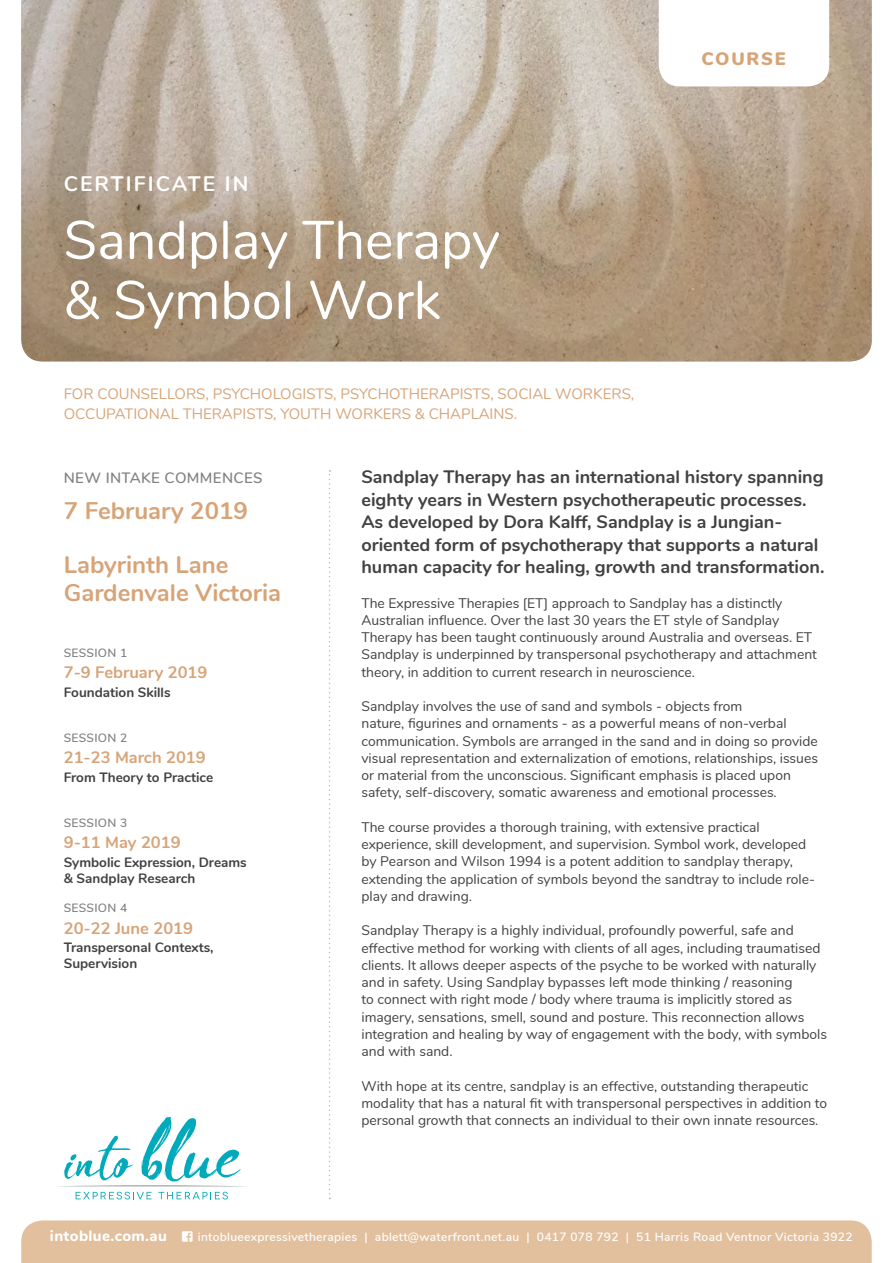
<style>
.page{position:relative;width:893px;height:1263px;background:#fff}
.page>*{position:absolute;margin:0;border:0;box-sizing:border-box;transform-origin:0 0}
.t1{font:54px/60px "Nunito";color:#fff}
.t2{font:700 24px/28.8px "Nunito";color:#d7a478}
.t3{font:700 21px "Nunito";letter-spacing:.1em;color:#fff}
.t4{font:700 18px/22.5px "Nunito";color:#414042}
.t5{font:900 18px "Nunito";letter-spacing:.1em;color:#d7a478}
.t6{font:700 16.5px "Nunito";color:#d7a478}
.t7{font:15px/19.5px "Nunito";color:#d7a478}
.t8{font:600 15px "Nunito";letter-spacing:.025em;color:#808285}
.t9{font:800 15px "Nunito";letter-spacing:.025em;color:#fff}
.t10{font:13.8px/17.2px "Nunito";color:#414042}
.t11{font:700 13.5px/16.2px "Nunito";color:#414042}
.t12{font:600 12px "Nunito";letter-spacing:.025em;color:#fff}
.t13{font:600 12px "Nunito";letter-spacing:.025em;color:#808285}
</style>
<div class="page">
<svg style="left:329px;top:470px;width:2px;height:729px"></svg>
<img style="left:21px;top:0;width:851px;height:361px">
<svg style="left:646px;top:0;width:183px;height:125px"></svg>
<svg style="left:76px;top:1192px;width:76px;height:7px"></svg>
<svg style="left:158px;top:1192px;width:70px;height:7px"></svg>
<svg style="left:64px;top:1117px;width:177px;height:69px"></svg>
<div style="left:21px;top:1220px;width:851px;height:43px;background:#e2bf9d"></div>
<h3 class="t3" style="left:64px;top:169px;width:186px">CERTIFICATE IN</h3>
<h1 class="t1" style="left:64px;top:207px;width:438px">Sandplay Therapy &amp; Symbol Work</h1>
<p class="t7" style="left:64px;top:384px;width:572px">FOR COUNSELLORS, PSYCHOLOGISTS, PSYCHOTHERAPISTS, SOCIAL WORKERS,<br>OCCUPATIONAL THERAPISTS, YOUTH WORKERS &amp; CHAPLAINS.</p>
<h3 class="t5" style="left:701px;top:45px;width:85px">COURSE</h3>
<p class="t8" style="left:64px;top:467px;width:200px">NEW INTAKE COMMENCES</p>
<h2 class="t2" style="left:64px;top:495px;width:186px">7 February 2019</h2>
<h2 class="t2" style="left:64px;top:548px;width:219px">Labyrinth Lane<br>Gardenvale Victoria</h2>
<p class="t13" style="left:64px;top:644px;width:65px">SESSION 1</p>
<p class="t6" style="left:64px;top:660px;width:145px">7-9 February 2019</p>
<p class="t11" style="left:64px;top:683px;width:108px">Foundation Skills</p>
<p class="t13" style="left:64px;top:729px;width:65px">SESSION 2</p>
<p class="t6" style="left:64px;top:745px;width:143px">21-23 March 2019</p>
<p class="t11" style="left:64px;top:768px;width:151px">From Theory to Practice</p>
<p class="t13" style="left:64px;top:814px;width:65px">SESSION 3</p>
<p class="t6" style="left:64px;top:830px;width:118px">9-11 May 2019</p>
<p class="t11" style="left:64px;top:853px;width:185px">Symbolic Expression, Dreams &amp; Sandplay Research</p>
<p class="t13" style="left:64px;top:899px;width:65px">SESSION 4</p>
<p class="t6" style="left:64px;top:916px;width:131px">20-22 June 2019</p>
<p class="t11" style="left:64px;top:938px;width:151px">Transpersonal Contexts,<br>Supervision</p>
<p class="t4" style="left:361px;top:465px;width:465px">Sandplay Therapy has an international history spanning eighty years in Western psychotherapeutic processes.<br>As developed by Dora Kalff, Sandplay is a Jungian&shy;oriented form of psychotherapy that supports a natural human capacity for healing, growth and transformation.</p>
<p class="t10" style="left:361px;top:593px;width:457px">The Expressive Therapies [ET] approach to Sandplay has a distinctly Australian influence. Over the last 30 years the ET style of Sandplay Therapy has been taught continuously around Australia and overseas. ET Sandplay is underpinned by transpersonal psychotherapy and attachment theory, in addition to current research in neuroscience.</p>
<p class="t10" style="left:361px;top:697px;width:458px">Sandplay involves the use of sand and symbols - objects from<br>nature, figurines and ornaments - as a powerful means of non-verbal communication. Symbols are arranged in the sand and in doing so provide visual representation and externalization of emotions, relationships, issues or material from the unconscious. Significant emphasis is placed upon safety, self-discovery, somatic awareness and emotional processes.</p>
<p class="t10" style="left:361px;top:818px;width:455px">The course provides a thorough training, with extensive practical experience, skill development, and supervision. Symbol work, developed by Pearson and Wilson 1994 is a potent addition to sandplay therapy, extending the application of symbols beyond the sandtray to include role&shy;play and drawing.</p>
<p class="t10" style="left:361px;top:921px;width:467px">Sandplay Therapy is a highly individual, profoundly powerful, safe and effective method for working with clients of all ages, including traumatised clients. It allows deeper aspects of the psyche to be worked with naturally and in safety. Using Sandplay bypasses left mode thinking / reasoning<br>to connect with right mode / body where trauma is implicitly stored as imagery, sensations, smell, sound and posture. This reconnection allows integration and healing by way of engagement with the body, with symbols and with sand.</p>
<p class="t10" style="left:361px;top:1076px;width:467px">With hope at its centre, sandplay is an effective, outstanding therapeutic modality that has a natural fit with transpersonal perspectives in addition to personal growth that connects an individual to their own innate resources.</p>
<p class="t9" style="left:50px;top:1225px;width:119px">intoblue.com.au</p>
<p class="t12" style="left:198px;top:1228px;width:656px">intoblueexpressivetherapies | ablett@waterfront.net.au | 0417 078 792 | 51 Harris Road Ventnor Victoria 3922</p>
</div>
